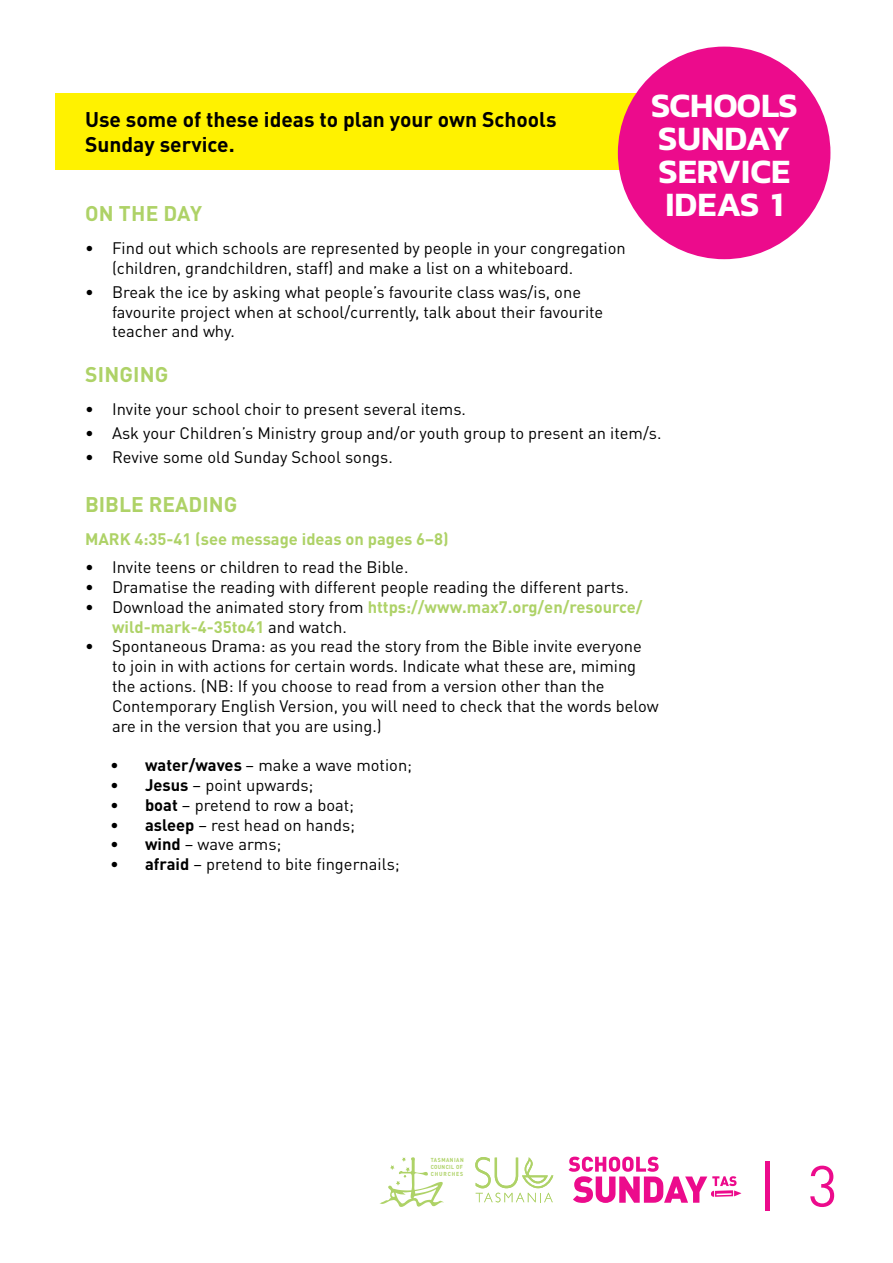
<style>
.page{position:relative;width:893px;height:1263px;background:#fff}
.page>*{position:absolute;margin:0;border:0;box-sizing:border-box;transform-origin:0 0}
.t1{font:57px "DIN Pro";color:#ec0b8c}
.t2{font:600 34.5px/33px "Kanit";color:#fff}
.t3{font:700 21px/25.2px "DIN Pro";color:#000}
.t4{font:700 21px "DIN Pro";color:#aed267}
.t5{font:16.5px/19.8px "DIN Pro";color:#000}
.t6{font:700 16.5px/19.8px "DIN Pro";color:#aed267}
.t7{font:700 5.7px/7.2px "DIN Pro";letter-spacing:.11em;color:#aed267;scale:.9 1}
.s1{font-weight:400;color:#000}
.s2{font-weight:700}
</style>
<div class="page">
<hr style="left:765px;top:1161px;width:4px;height:49px;background:#ec0b8c">
<svg style="left:475px;top:1157px;width:78px;height:45px"></svg>
<svg style="left:380px;top:1157px;width:63px;height:50px"></svg>
<svg style="left:568px;top:1156px;width:173px;height:47px"></svg>
<div style="left:55px;top:94px;width:719px;height:76px;background:#fff200"></div>
<div style="left:618px;top:47px;width:212px;height:212px;background:#ec0b8c;border-radius:50%"></div>
<h2 class="t2" style="left:651px;top:88px;width:148px">SCHOOLS<br>SUNDAY<br>SERVICE<br>IDEAS 1</h2>
<p class="t3" style="left:85px;top:106px;width:473px">Use some of these ideas to plan your own Schools<br>Sunday service.</p>
<p class="t4" style="left:85px;top:200px;width:119px">ON THE DAY</p>
<p class="t5" style="left:112px;top:237px;width:515px;text-indent:-27px">• Find out which schools are represented by people in your congregation (children, grandchildren, staff) and make a list on a whiteboard.</p>
<p class="t5" style="left:112px;top:281px;width:493px;text-indent:-27px">• Break the ice by asking what people’s favourite class was/is, one favourite project when at school/currently, talk about their favourite teacher and why.</p>
<p class="t4" style="left:85px;top:361px;width:85px">SINGING</p>
<p class="t5" style="left:85px;top:398px;width:383px">• Invite your school choir to present several items.</p>
<p class="t5" style="left:85px;top:422px;width:578px">• Ask your Children’s Ministry group and/or youth group to present an item/s.</p>
<p class="t5" style="left:85px;top:447px;width:309px">• Revive some old Sunday School songs.</p>
<p class="t4" style="left:85px;top:490px;width:154px">BIBLE READING</p>
<p class="t6" style="left:85px;top:528px;width:365px">MARK 4:35-41 (see message ideas on pages 6–8)</p>
<p class="t5" style="left:85px;top:557px;width:325px">• Invite teens or children to read the Bible.</p>
<p class="t5" style="left:85px;top:576px;width:545px">• Dramatise the reading with different people reading the different parts.</p>
<p class="t6" style="left:112px;top:596px;width:532px;text-indent:-27px"><span class="s1">• Download the animated story from</span> https://www.max7.org/en/resource/ wild-mark-4-35to41 <span class="s1">and watch.</span></p>
<p class="t5" style="left:112px;top:636px;width:548px;text-indent:-27px">• Spontaneous Drama: as you read the story from the Bible invite everyone to join in with actions for certain words. Indicate what these are, miming the actions. (NB: If you choose to read from a version other than the Contemporary English Version, you will need to check that the words below are in the version that you are using.)</p>
<p class="t5" style="left:111px;top:755px;width:303px"><span class="s2">• water/waves</span> – make a wave motion;</p>
<p class="t5" style="left:111px;top:774px;width:204px"><span class="s2">• Jesus</span> – point upwards;</p>
<p class="t5" style="left:111px;top:794px;width:245px"><span class="s2">• boat</span> – pretend to row a boat;</p>
<p class="t5" style="left:111px;top:814px;width:246px"><span class="s2">• asleep</span> – rest head on hands;</p>
<p class="t5" style="left:111px;top:834px;width:173px"><span class="s2">• wind</span> – wave arms;</p>
<p class="t5" style="left:111px;top:854px;width:291px"><span class="s2">• afraid</span> – pretend to bite fingernails;</p>
<p class="t7" style="left:431px;top:1156px;width:38px">TASMANIAN<br>COUNCIL OF<br>CHURCHES</p>
<h1 class="t1" style="left:808px;top:1147px;width:31px">3</h1>
</div>
